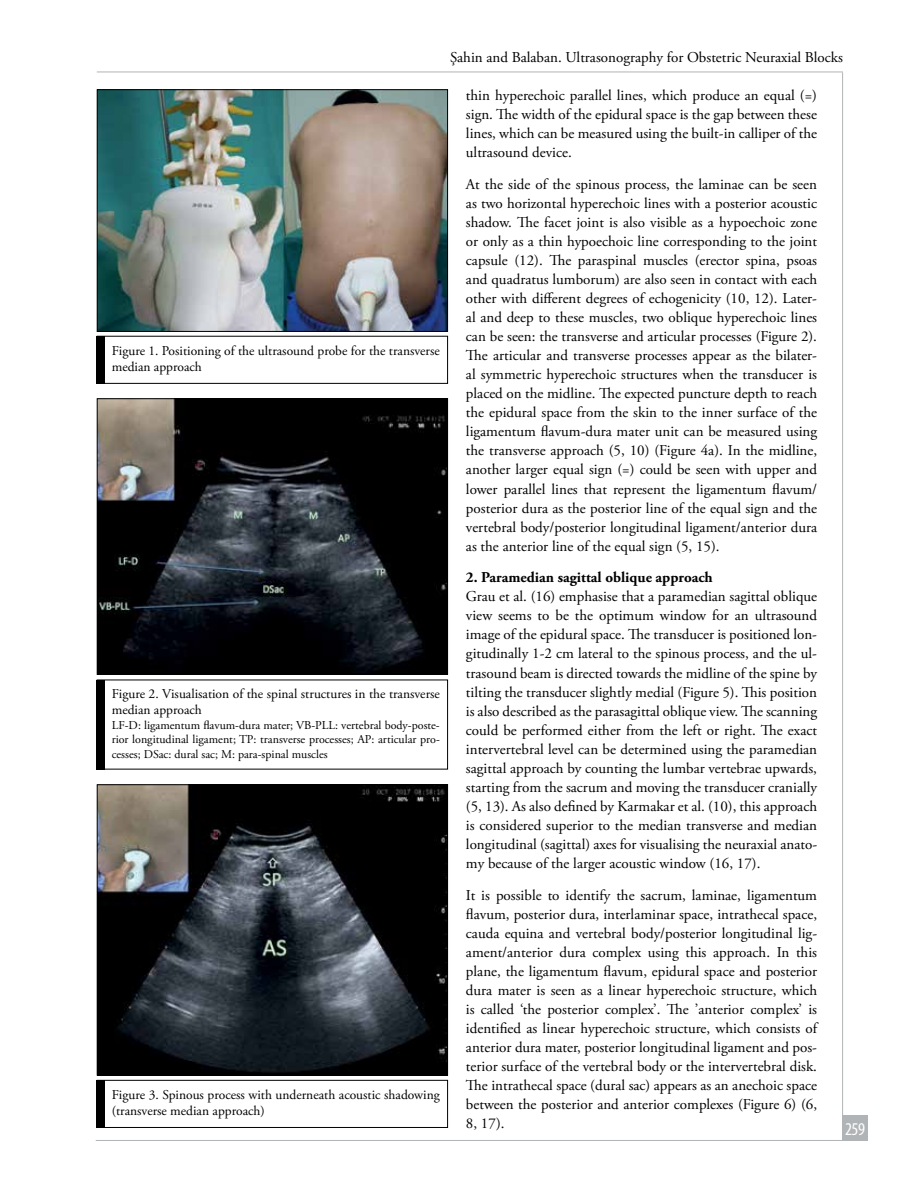
<style>
.page{position:relative;width:915px;height:1191px;background:#fff}
.page>*{position:absolute;margin:0;border:0;box-sizing:border-box;transform-origin:0 0}
.t1{font:condensed 18px "Myriad Pro";color:#fff}
.t2{font:15px/19px "Adobe Garamond Pro";color:#000;text-align:justify}
.t3{font:700 15px "Adobe Garamond Pro";color:#000}
.t4{font:13.5px/16.2px "Adobe Garamond Pro";color:#000}
.t5{font:12px/14.4px "Adobe Garamond Pro";color:#000;text-align:justify}
</style>
<div class="page">
<img style="left:99px;top:91px;width:347px;height:239px">
<div style="left:97px;top:89px;width:351px;height:243px;border:1px solid #000"></div>
<div style="left:97px;top:336px;width:351px;height:48px;border:1px solid #000"></div>
<div style="left:97px;top:336px;width:8px;height:47px;background:#000"></div>
<img style="left:99px;top:786px;width:347px;height:287px">
<div style="left:97px;top:784px;width:351px;height:291px;border:1px solid #000"></div>
<div style="left:97px;top:1080px;width:351px;height:47px;border:1px solid #000"></div>
<div style="left:97px;top:1080px;width:8px;height:47px;background:#000"></div>
<img style="left:99px;top:400px;width:347px;height:273px">
<div style="left:97px;top:398px;width:351px;height:277px;border:1px solid #000"></div>
<div style="left:97px;top:680px;width:8px;height:89px;background:#000"></div>
<hr style="left:97px;top:72px;width:745px;height:1px;background:#b1b4b6">
<hr style="left:96px;top:1140px;width:745px;height:1px;background:#b1b4b6">
<hr style="left:841px;top:72px;width:1px;height:1068px;background:#b1b4b6">
<div style="left:841px;top:1114px;width:26px;height:26px;background:#b1b4b6"></div>
<p class="t4" style="left:112px;top:342px;width:329px">Figure 1. Positioning of the ultrasound probe for the transverse median approach</p>
<p class="t4" style="left:112px;top:686px;width:329px">Figure 2. Visualisation of the spinal structures in the transverse median approach</p>
<p class="t5" style="left:112px;top:718px;width:329px">LF-D: ligamentum flavum-dura mater; VB-PLL: vertebral body-poste&shy;rior longitudinal ligament; TP: transverse processes; AP: articular pro&shy;cesses; DSac: dural sac; M: para-spinal muscles</p>
<p class="t4" style="left:112px;top:1086px;width:329px">Figure 3. Spinous process with underneath acoustic shadowing (transverse median approach)</p>
<p class="t2" style="left:450px;top:48px;width:394px">Şahin and Balaban. Ultrasonography for Obstetric Neuraxial Blocks</p>
<p class="t2" style="left:466px;top:86px;width:352px">thin hyperechoic parallel lines, which produce an equal (=) sign. The width of the epidural space is the gap between these lines, which can be measured using the built-in calliper of the ultrasound device.</p>
<p class="t2" style="left:466px;top:175px;width:352px">At the side of the spinous process, the laminae can be seen as two horizontal hyperechoic lines with a posterior acoustic shadow. The facet joint is also visible as a hypoechoic zone or only as a thin hypoechoic line corresponding to the joint capsule (12). The paraspinal muscles (erector spina, psoas and quadratus lumborum) are also seen in contact with each other with different degrees of echogenicity (10, 12). Later&shy;al and deep to these muscles, two oblique hyperechoic lines can be seen: the transverse and articular processes (Figure 2).<br>The articular and transverse processes appear as the bilater&shy;al symmetric hyperechoic structures when the transducer is placed on the midline. The expected puncture depth to reach the epidural space from the skin to the inner surface of the ligamentum flavum-dura mater unit can be measured using the transverse approach (5, 10) (Figure 4a). In the midline, another larger equal sign (=) could be seen with upper and lower parallel lines that represent the ligamentum flavum/ posterior dura as the posterior line of the equal sign and the vertebral body/posterior longitudinal ligament/anterior dura as the anterior line of the equal sign (5, 15).</p>
<p class="t3" style="left:466px;top:569px;width:248px">2. Paramedian sagittal oblique approach</p>
<p class="t2" style="left:466px;top:587px;width:352px">Grau et al. (16) emphasise that a paramedian sagittal oblique view seems to be the optimum window for an ultrasound image of the epidural space. The transducer is positioned lon&shy;gitudinally 1-2 cm lateral to the spinous process, and the ul&shy;trasound beam is directed towards the midline of the spine by tilting the transducer slightly medial (Figure 5). This position is also described as the parasagittal oblique view. The scanning could be performed either from the left or right. The exact intervertebral level can be determined using the paramedian sagittal approach by counting the lumbar vertebrae upwards, starting from the sacrum and moving the transducer cranially (5, 13). As also defined by Karmakar et al. (10), this approach is considered superior to the median transverse and median longitudinal (sagittal) axes for visualising the neuraxial anato&shy;my because of the larger acoustic window (16, 17).</p>
<p class="t2" style="left:466px;top:885px;width:352px">It is possible to identify the sacrum, laminae, ligamentum flavum, posterior dura, interlaminar space, intrathecal space, cauda equina and vertebral body/posterior longitudinal lig&shy;ament/anterior dura complex using this approach. In this plane, the ligamentum flavum, epidural space and posterior dura mater is seen as a linear hyperechoic structure, which is called ‘the posterior complex’. The ’anterior complex’ is identified as linear hyperechoic structure, which consists of anterior dura mater, posterior longitudinal ligament and pos&shy;terior surface of the vertebral body or the intervertebral disk.<br>The intrathecal space (dural sac) appears as an anechoic space between the posterior and anterior complexes (Figure 6) (6, 8, 17).</p>
<p class="t1" style="left:844px;top:1117px;width:21px">259</p>
</div>
